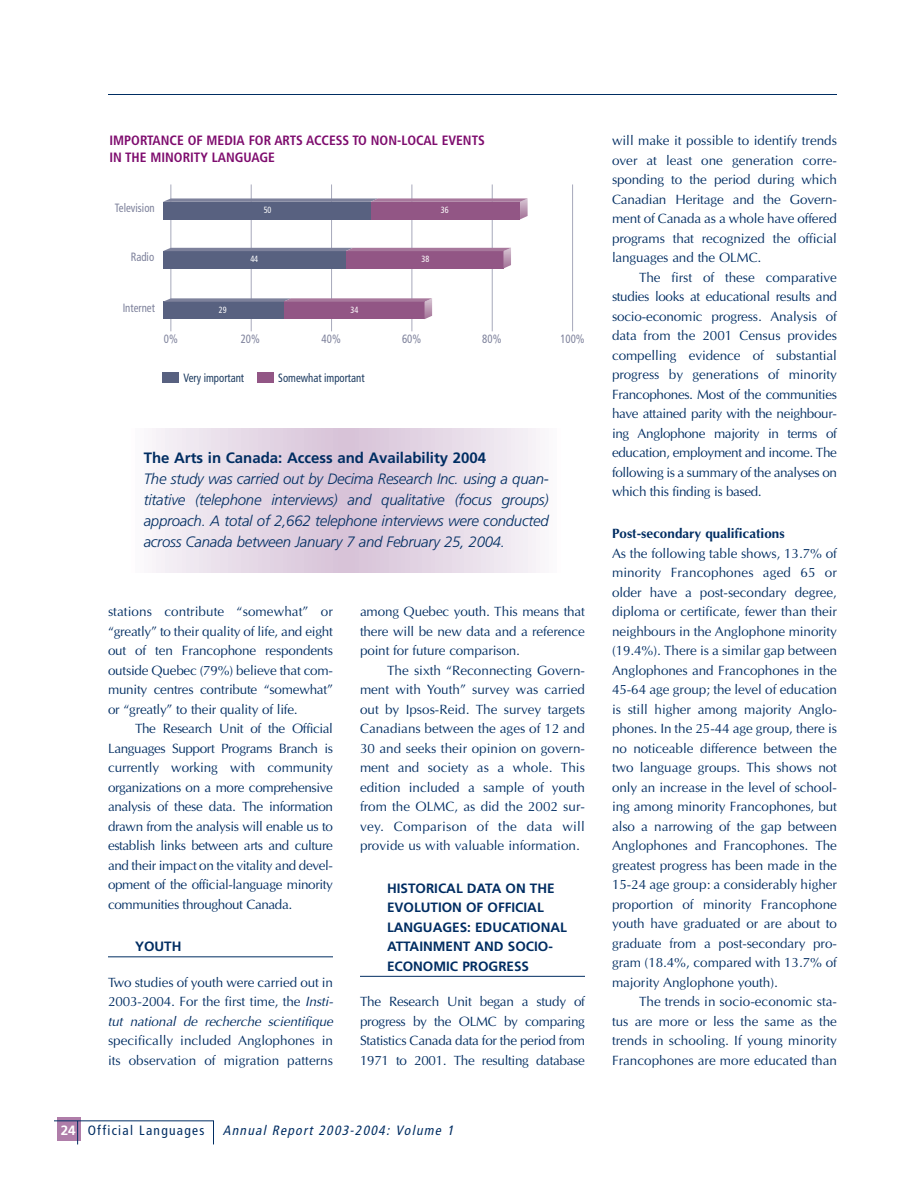
<style>
.page{position:relative;width:918px;height:1188px;background:#fff}
.page>*{position:absolute;margin:0;border:0;box-sizing:border-box;transform-origin:0 0}
.t1{font:italic 300 15px/21px "Frutiger";letter-spacing:-.015em;color:#002d62;text-align:justify}
.t2{font:700 15px "Frutiger";color:#002d62}
.t3{font:13.5px/19.5px "Optima";letter-spacing:-.01em;color:#002d62;text-align:justify}
.t4{font:700 13.5px/19.5px "Frutiger";color:#002d62}
.t5{font:700 condensed 13.5px/16.5px "Frutiger";color:#7e0c6e}
.t6{font:italic condensed 13.5px "Frutiger";color:#002d62}
.t7{font:700 13.5px "Optima";color:#002d62}
.t8{font:condensed 13.5px "Frutiger";letter-spacing:.095em;color:#002d62}
.t9{font:condensed 12px "Frutiger";color:#7d819b;scale:.9 1}
.t10{font:condensed 12px "Frutiger";color:#1d3b60;scale:.9 1}
.t11{font:condensed 9px "Frutiger";color:#fff;scale:.9 1}
.s1{font-style:italic}
.s2{font-weight:700;font-stretch:normal;color:#fff}
</style>
<div class="page">
<hr style="left:108px;top:94px;width:729px;height:1px;background:#002d62">
<hr style="left:108px;top:956px;width:225px;height:1px;background:#002d62">
<hr style="left:360px;top:976px;width:225px;height:1px;background:#002d62">
<div style="left:257px;top:372px;width:16px;height:11px;background:#925685"></div>
<div style="left:162px;top:372px;width:17px;height:11px;background:#586180"></div>
<hr style="left:251px;top:184px;width:1px;height:147px;background:#a7a9bb">
<hr style="left:331px;top:184px;width:1px;height:147px;background:#a7a9bb">
<hr style="left:492px;top:184px;width:1px;height:147px;background:#a7a9bb">
<hr style="left:412px;top:184px;width:1px;height:147px;background:#a7a9bb">
<hr style="left:572px;top:184px;width:1px;height:147px;background:#a7a9bb">
<hr style="left:170px;top:184px;width:1px;height:147px;background:#a7a9bb">
<svg style="left:163px;top:198px;width:365px;height:21px;background:#7b688b"></svg>
<div style="left:346px;top:251px;width:157px;height:18px;background:#925685"></div>
<div style="left:163px;top:251px;width:183px;height:18px;background:#586180"></div>
<svg style="left:163px;top:248px;width:348px;height:20px"></svg>
<svg style="left:163px;top:298px;width:269px;height:21px;background:#80658a"></svg>
<div style="left:57px;top:1117px;width:24px;height:24px;background:#af7da9"></div>
<svg style="left:77px;top:1121px;width:1px;height:23px"></svg>
<svg style="left:213px;top:1121px;width:1px;height:23px"></svg>
<hr style="left:54px;top:1120px;width:160px;height:1px;background:#002d62">
<div style="left:140px;top:429px;width:413px;height:144px;background:#fbf9fb"></div>
<div style="left:152px;top:429px;width:388px;height:144px;background:#f8f4f8"></div>
<div style="left:165px;top:429px;width:362px;height:144px;background:#f3eff5"></div>
<div style="left:182px;top:429px;width:329px;height:144px;background:#f1eaf2"></div>
<div style="left:199px;top:429px;width:295px;height:144px;background:#ede6ef"></div>
<div style="left:211px;top:429px;width:270px;height:144px;background:#ebe2ec"></div>
<div style="left:228px;top:429px;width:236px;height:144px;background:#e8deea"></div>
<div style="left:241px;top:429px;width:211px;height:144px;background:#e6dae7"></div>
<div style="left:258px;top:429px;width:177px;height:144px;background:#e4d6e5"></div>
<div style="left:275px;top:429px;width:143px;height:144px;background:#e1d2e2"></div>
<div style="left:291px;top:429px;width:110px;height:144px;background:#decee0"></div>
<div style="left:308px;top:429px;width:76px;height:144px;background:#dccadd"></div>
<div style="left:325px;top:429px;width:42px;height:144px;background:#dac6da"></div>
<svg style="left:152px;top:428px;width:388px;height:1px"></svg>
<p class="t5" style="left:110px;top:133px;width:377px">IMPORTANCE OF MEDIA FOR ARTS ACCESS TO NON-LOCAL EVENTS<br>IN THE MINORITY LANGUAGE</p>
<p class="t9" style="left:115px;top:203px;width:46px">Television</p>
<p class="t9" style="left:131px;top:252px;width:28px">Radio</p>
<p class="t11" style="left:264px;top:206px;width:10px">50</p>
<p class="t11" style="left:441px;top:206px;width:10px">36</p>
<p class="t11" style="left:250px;top:255px;width:10px">44</p>
<p class="t11" style="left:422px;top:255px;width:10px">38</p>
<p class="t9" style="left:123px;top:303px;width:37px">Internet</p>
<p class="t11" style="left:219px;top:306px;width:10px">29</p>
<p class="t11" style="left:351px;top:306px;width:10px">34</p>
<p class="t9" style="left:164px;top:334px;width:17px">0%</p>
<p class="t9" style="left:241px;top:334px;width:23px">20%</p>
<p class="t9" style="left:322px;top:334px;width:23px">40%</p>
<p class="t9" style="left:402px;top:334px;width:23px">60%</p>
<p class="t9" style="left:482px;top:334px;width:23px">80%</p>
<p class="t9" style="left:560px;top:334px;width:29px">100%</p>
<p class="t10" style="left:183px;top:373px;width:69px">Very important</p>
<p class="t10" style="left:278px;top:373px;width:97px">Somewhat important</p>
<p class="t2" style="left:144px;top:452px;width:344px">The Arts in Canada: Access and Availability 2004</p>
<p class="t1" style="left:144px;top:469px;width:407px">The study was carried out by Decima Research Inc. using a quan&shy;titative (telephone interviews) and qualitative (focus groups) approach. A total of 2,662 telephone interviews were conducted across Canada between January 7 and February 25, 2004.</p>
<p class="t3" style="left:108px;top:603px;width:227px">stations contribute “somewhat” or “greatly” to their quality of life, and eight out of ten Francophone respondents outside Quebec (79%) believe that com&shy;munity centres contribute “somewhat” or “greatly” to their quality of life.</p>
<p class="t3" style="left:108px;top:720px;width:227px;text-indent:27px">The Research Unit of the Official Languages Support Programs Branch is currently working with community organizations on a more comprehensive analysis of these data. The information drawn from the analysis will enable us to establish links between arts and culture and their impact on the vitality and devel&shy;opment of the official-language minority communities throughout Canada.</p>
<p class="t4" style="left:135px;top:938px;width:48px">YOUTH</p>
<p class="t3" style="left:108px;top:974px;width:229px;text-align:left">Two studies of youth were carried out in<br>2003-2004. For the first time, the <span class="s1">Insti&shy;tut national de recherche scientifique</span></p>
<p class="t3" style="left:108px;top:1032px;width:227px">specifically included Anglophones in its observation of migration patterns</p>
<p class="t3" style="left:360px;top:603px;width:227px">among Quebec youth. This means that there will be new data and a reference point for future comparison.</p>
<p class="t3" style="left:360px;top:662px;width:227px;text-indent:27px">The sixth “Reconnecting Govern&shy;ment with Youth” survey was carried out by Ipsos-Reid. The survey targets Canadians between the ages of 12 and 30 and seeks their opinion on govern&shy;ment and society as a whole. This edition included a sample of youth from the OLMC, as did the 2002 sur&shy;vey. Comparison of the data will provide us with valuable information.</p>
<p class="t4" style="left:387px;top:880px;width:182px">HISTORICAL DATA ON THE<br>EVOLUTION OF OFFICIAL<br>LANGUAGES: EDUCATIONAL<br>ATTAINMENT AND SOCIO-<br>ECONOMIC PROGRESS</p>
<p class="t3" style="left:360px;top:993px;width:227px">The Research Unit began a study of progress by the OLMC by comparing Statistics Canada data for the period from 1971 to 2001. The resulting database</p>
<p class="t8" style="left:61px;top:1124px;width:145px"><span class="s2">24</span> Official Languages</p>
<p class="t6" style="left:223px;top:1124px;width:235px">Annual Report 2003-2004: Volume 1</p>
<p class="t3" style="left:612px;top:132px;width:227px">will make it possible to identify trends over at least one generation corre&shy;sponding to the period during which Canadian Heritage and the Govern&shy;ment of Canada as a whole have offered programs that recognized the official languages and the OLMC.</p>
<p class="t3" style="left:612px;top:269px;width:227px;text-indent:27px">The first of these comparative studies looks at educational results and socio-economic progress. Analysis of data from the 2001 Census provides compelling evidence of substantial progress by generations of minority Francophones. Most of the communities have attained parity with the neighbour&shy;ing Anglophone majority in terms of education, employment and income. The following is a summary of the analyses on which this finding is based.</p>
<p class="t7" style="left:612px;top:528px;width:174px">Post-secondary qualifications</p>
<p class="t3" style="left:612px;top:545px;width:227px">As the following table shows, 13.7% of minority Francophones aged 65 or older have a post-secondary degree, diploma or certificate, fewer than their neighbours in the Anglophone minority (19.4%). There is a similar gap between Anglophones and Francophones in the 45-64 age group; the level of education is still higher among majority Anglo&shy;phones. In the 25-44 age group, there is no noticeable difference between the two language groups. This shows not only an increase in the level of school&shy;ing among minority Francophones, but also a narrowing of the gap between Anglophones and Francophones. The greatest progress has been made in the 15-24 age group: a considerably higher proportion of minority Francophone youth have graduated or are about to graduate from a post-secondary pro&shy;gram (18.4%, compared with 13.7% of majority Anglophone youth).</p>
<p class="t3" style="left:612px;top:993px;width:227px;text-indent:27px">The trends in socio-economic sta&shy;tus are more or less the same as the trends in schooling. If young minority Francophones are more educated than</p>
</div>
